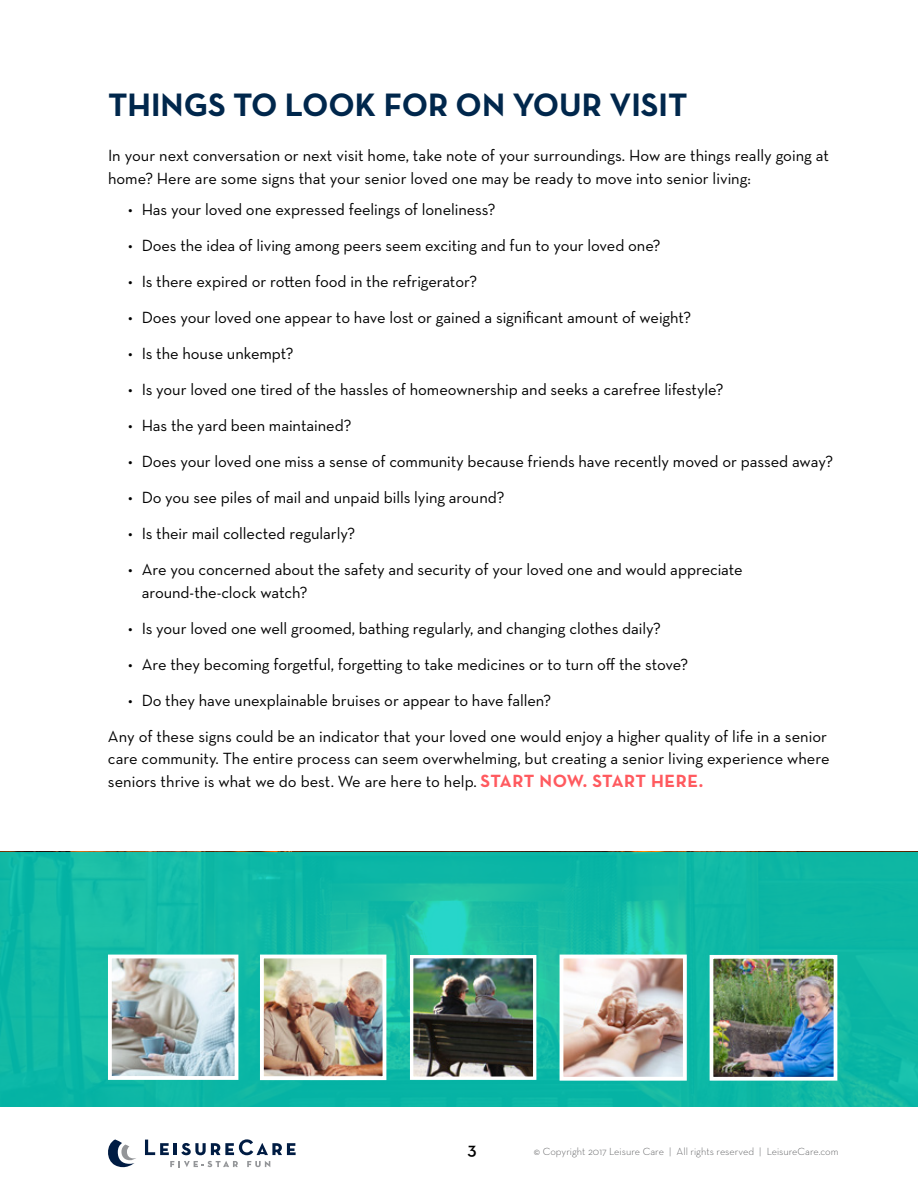
<style>
.page{position:relative;width:918px;height:1188px;background:#fff}
.page>*{position:absolute;margin:0;border:0;box-sizing:border-box;transform-origin:0 0}
.t1{font:700 33px "Neutraface Text";color:#00274c}
.t2{font:600 18px "Neutraface Text";color:#000}
.t3{font:16.5px/22.5px "Neutraface Text";letter-spacing:-.005em;color:#000}
.t4{font:300 10.5px "Neutraface Text";color:#58595b}
.s1{font-weight:700;font-size:18px;color:#ff5a5f}
</style>
<div class="page">
<svg style="left:108px;top:1139px;width:28px;height:28px"></svg>
<svg style="left:145px;top:1139px;width:151px;height:16px"></svg>
<svg style="left:170px;top:1161px;width:68px;height:6px"></svg>
<svg style="left:247px;top:1161px;width:23px;height:6px"></svg>
<svg style="left:0;top:852px;width:918px;height:254px;background:#12b9a6"></svg>
<img style="left:414px;top:959px;width:118px;height:117px">
<div style="left:410px;top:955px;width:126px;height:125px;border:3px solid #fff"></div>
<img style="left:565px;top:960px;width:117px;height:116px">
<div style="left:560px;top:955px;width:127px;height:126px;border:4px solid #fff"></div>
<img style="left:265px;top:960px;width:116px;height:115px">
<div style="left:260px;top:955px;width:126px;height:125px;border:4px solid #fff"></div>
<img style="left:113px;top:960px;width:120px;height:115px">
<div style="left:108px;top:955px;width:130px;height:125px;border:4px solid #fff"></div>
<img style="left:715px;top:960px;width:117px;height:116px">
<div style="left:710px;top:955px;width:127px;height:126px;border:4px solid #fff"></div>
<h1 class="t1" style="left:108px;top:84px;width:581px">THINGS TO LOOK FOR ON YOUR VISIT</h1>
<p class="t3" style="left:108px;top:144px;width:723px">In your next conversation or next visit home, take note of your surroundings. How are things really going at home? Here are some signs that your senior loved one may be ready to move into senior living:</p>
<p class="t3" style="left:128px;top:198px;width:369px">• Has your loved one expressed feelings of loneliness?</p>
<p class="t3" style="left:128px;top:234px;width:534px">• Does the idea of living among peers seem exciting and fun to your loved one?</p>
<p class="t3" style="left:128px;top:270px;width:350px">• Is there expired or rotten food in the refrigerator?</p>
<p class="t3" style="left:128px;top:306px;width:565px">• Does your loved one appear to have lost or gained a significant amount of weight?</p>
<p class="t3" style="left:128px;top:342px;width:167px">• Is the house unkempt?</p>
<p class="t3" style="left:128px;top:378px;width:597px">• Is your loved one tired of the hassles of homeownership and seeks a carefree lifestyle?</p>
<p class="t3" style="left:128px;top:414px;width:225px">• Has the yard been maintained?</p>
<p class="t3" style="left:128px;top:450px;width:706px">• Does your loved one miss a sense of community because friends have recently moved or passed away?</p>
<p class="t3" style="left:128px;top:486px;width:378px">• Do you see piles of mail and unpaid bills lying around?</p>
<p class="t3" style="left:128px;top:522px;width:228px">• Is their mail collected regularly?</p>
<p class="t3" style="left:142px;top:558px;width:603px;text-indent:-13px">• Are you concerned about the safety and security of your loved one and would appreciate around-the-clock watch?</p>
<p class="t3" style="left:128px;top:617px;width:534px">• Is your loved one well groomed, bathing regularly, and changing clothes daily?</p>
<p class="t3" style="left:128px;top:653px;width:561px">• Are they becoming forgetful, forgetting to take medicines or to turn off the stove?</p>
<p class="t3" style="left:108px;top:682px;width:721px;line-height:36px;text-indent:20px">• Do they have unexplainable bruises or appear to have fallen?<br>Any of these signs could be an indicator that your loved one would enjoy a higher quality of life in a senior</p>
<p class="t3" style="left:108px;top:747px;width:723px">care community. The entire process can seem overwhelming, but creating a senior living experience where seniors thrive is what we do best. We are here to help. <span class="s1">START NOW. START HERE.</span></p>
<p class="t2" style="left:468px;top:1138px;width:11px">3</p>
<p class="t4" style="left:534px;top:1145px;width:306px">© Copyright 2017 Leisure Care | All rights reserved | LeisureCare.com</p>
</div>
